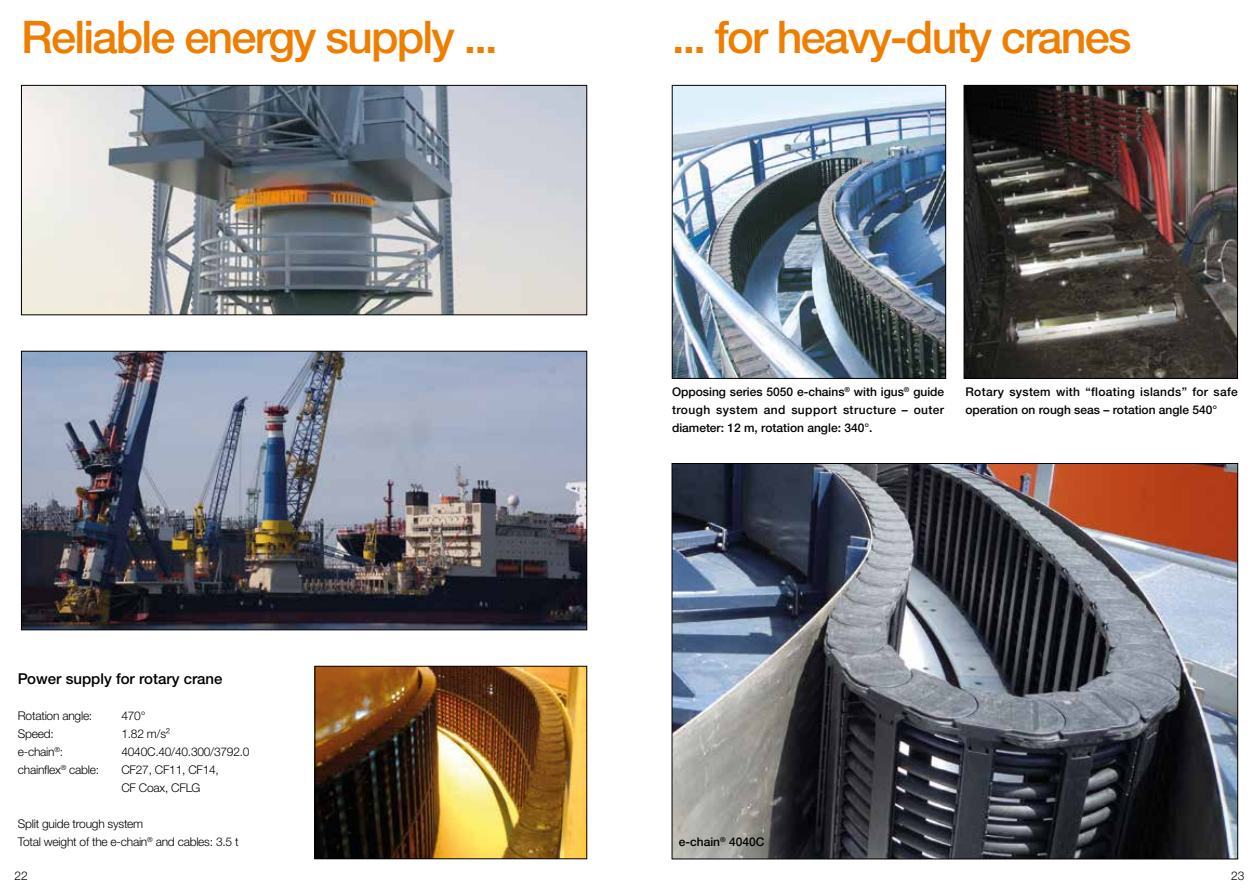
<style>
.page{position:relative;width:1259px;height:893px;background:#fff}
.page>*{position:absolute;margin:0;border:0;box-sizing:border-box;transform-origin:0 0}
.t1{font:500 45px "Helvetica Neue LTW1 G";letter-spacing:-.04em;color:#ef7d00}
.t2{font:500 15px "Helvetica Neue LTW1 G";color:#000}
.t3{font:300 12px/18px "Helvetica Neue LTW1 G";letter-spacing:-.02em;color:#000}
.t4{font:500 12px/18px "Helvetica Neue LTW1 G";color:#000;text-align:justify}
.t5{font:500 12px/18px "Helvetica Neue LTW1 G";letter-spacing:.025em;color:#000}
</style>
<div class="page">
<img style="left:674px;top:87px;width:270px;height:290px">
<div style="left:672px;top:85px;width:274px;height:294px;border:1px solid #000"></div>
<img style="left:966px;top:87px;width:269px;height:290px">
<div style="left:964px;top:85px;width:273px;height:294px;border:1px solid #000"></div>
<img style="left:674px;top:465px;width:562px;height:392px">
<img style="left:23px;top:353px;width:562px;height:275px">
<div style="left:21px;top:351px;width:566px;height:279px;border:1px solid #000"></div>
<img style="left:23px;top:87px;width:562px;height:226px">
<div style="left:21px;top:85px;width:566px;height:230px;border:1px solid #000"></div>
<img style="left:317px;top:668px;width:268px;height:189px">
<div style="left:315px;top:666px;width:272px;height:193px;border:1px solid #000"></div>
<h1 class="t1" style="left:21px;top:10px;width:478px">Reliable energy supply ...</h1>
<h1 class="t1" style="left:672px;top:10px;width:461px">... for heavy-duty cranes</h1>
<p class="t2" style="left:18px;top:670px;width:206px">Power supply for rotary crane</p>
<p class="t3" style="left:18px;top:707px;width:76px">Rotation angle:</p>
<p class="t3" style="left:121px;top:707px;width:26px">470°</p>
<p class="t3" style="left:18px;top:725px;width:37px">Speed:</p>
<p class="t3" style="left:121px;top:725px;width:50px">1.82 m/s²</p>
<p class="t3" style="left:18px;top:743px;width:47px">e-chain<sup>®</sup>:</p>
<p class="t3" style="left:121px;top:743px;width:130px">4040C.40/40.300/3792.0</p>
<p class="t3" style="left:18px;top:761px;width:83px">chainflex<sup>®</sup> cable:</p>
<p class="t3" style="left:121px;top:761px;width:99px">CF27, CF11, CF14,<br>CF Coax, CFLG</p>
<p class="t3" style="left:18px;top:815px;width:222px">Split guide trough system<br>Total weight of the e-chain<sup>®</sup> and cables: 3.5 t</p>
<p class="t4" style="left:672px;top:383px;width:274px">Opposing series 5050 e-chains<sup>®</sup> with igus<sup>®</sup> guide trough system and support structure – outer diameter: 12 m, rotation angle: 340°.</p>
<p class="t5" style="left:965px;top:383px;width:274px">Rotary system with “floating islands” for safe operation on rough seas – rotation angle 540°</p>
<p class="t4" style="left:679px;top:833px;width:87px">e-chain<sup>®</sup> 4040C</p>
<p class="t3" style="left:15px;top:867px;width:15px">22</p>
<p class="t3" style="left:1231px;top:867px;width:15px">23</p>
</div>
